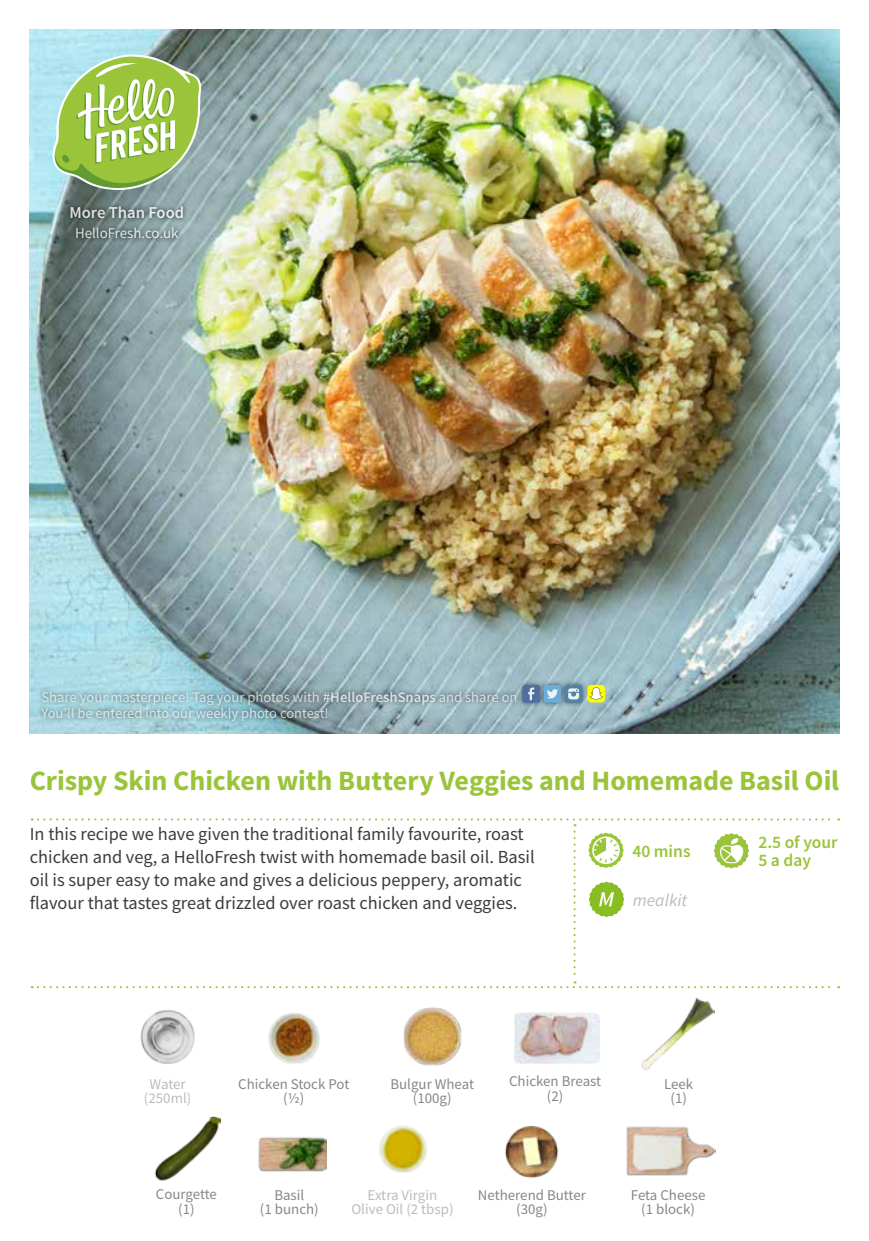
<style>
.page{position:relative;width:869px;height:1241px;background:#fff}
.page>*{position:absolute;margin:0;border:0;box-sizing:border-box;transform-origin:0 0}
.t1{font:700 28px "Source Sans Pro";color:#9ac43a}
.t2{font:18.38px/22.8px "Source Sans Pro";color:#3c3c3b}
.t3{font:600 17.5px/18.6px "Source Sans Pro";color:#9ac43a}
.t4{font:italic 17.5px "Source Sans Pro";color:#bcbcbc}
.t5{font:600 16.62px "Source Sans Pro";color:#fff}
.t6{font:14.88px/14.5px "Source Sans Pro";color:#878787;text-align:center}
.t7{font:14.88px/14.5px "Source Sans Pro";color:#bcbcbc;text-align:center}
.t8{font:14.88px "Source Sans Pro";color:#fff}
.t9{font:14.53px/16.4px "Source Sans Pro";color:#ededed}
.s1{font-weight:600}
</style>
<div class="page">
<img style="left:30px;top:30px;width:808px;height:703px">
<svg style="left:66px;top:201px;width:122px;height:21px;background:#677978"></svg>
<svg style="left:71px;top:223px;width:112px;height:21px;background:#6f8383"></svg>
<div style="left:37px;top:679px;width:550px;height:46px;background:#000;opacity:.75"></div>
<div style="left:522px;top:685px;width:18px;height:17px;background:#506ea3;border-radius:3px"></div>
<svg style="left:528px;top:687px;width:6px;height:13px"></svg>
<svg style="left:564px;top:685px;width:18px;height:17px"></svg>
<svg style="left:568px;top:688px;width:10px;height:11px"></svg>
<div style="left:543px;top:685px;width:18px;height:17px;background:#6badd9;border-radius:3px"></div>
<svg style="left:547px;top:689px;width:11px;height:9px"></svg>
<svg style="left:587px;top:684px;width:17px;height:18px"></svg>
<img style="left:258px;top:1137px;width:68px;height:35px">
<img style="left:626px;top:1126px;width:89px;height:50px">
<img style="left:514px;top:1012px;width:85px;height:52px">
<img style="left:140px;top:1009px;width:55px;height:55px">
<svg style="left:48px;top:54px;width:153px;height:147px;background:#a5c681"></svg>
<img style="left:154px;top:1116px;width:66px;height:65px">
<img style="left:403px;top:1007px;width:59px;height:59px">
<img style="left:379px;top:1125px;width:48px;height:48px">
<img style="left:505px;top:1125px;width:54px;height:54px">
<img style="left:268px;top:1013px;width:52px;height:51px">
<img style="left:641px;top:997px;width:73px;height:73px">
<svg style="left:32px;top:818px;width:806px;height:170px"></svg>
<p class="t5" style="left:69px;top:201px;width:116px">More Than Food</p>
<p class="t8" style="left:75px;top:224px;width:105px">HelloFresh.co.uk</p>
<p class="t9" style="left:41px;top:688px;width:477px">Share your masterpiece! Tag your photos with <span class="s1">#HelloFreshSnaps</span> and share on<br>You’ll be entered into our weekly photo contest!</p>
<h1 class="t1" style="left:30px;top:761px;width:810px">Crispy Skin Chicken with Buttery Veggies and Homemade Basil Oil</h1>
<p class="t2" style="left:30px;top:822px;width:506px">In this recipe we have given the traditional family favourite, roast chicken and veg, a HelloFresh twist with homemade basil oil. Basil oil is super easy to make and gives a delicious peppery, aromatic flavour that tastes great drizzled over roast chicken and veggies.</p>
<p class="t3" style="left:632px;top:841px;width:60px">40 mins</p>
<p class="t3" style="left:758px;top:832px;width:81px">2.5 of your<br>5 a day</p>
<p class="t4" style="left:632px;top:888px;width:56px">mealkit</p>
<p class="t7" style="left:144px;top:1076px;width:49px">Water (250ml)</p>
<p class="t6" style="left:509px;top:1073px;width:94px">Chicken Breast (2)</p>
<p class="t6" style="left:238px;top:1076px;width:113px">Chicken Stock Pot (½)</p>
<p class="t6" style="left:663px;top:1076px;width:31px">Leek (1)</p>
<p class="t6" style="left:390px;top:1076px;width:85px">Bulgur Wheat (100g)</p>
<p class="t6" style="left:156px;top:1186px;width:63px">Courgette (1)</p>
<p class="t7" style="left:351px;top:1187px;width:103px">Extra Virgin<br>Olive Oil (2 tbsp)</p>
<p class="t6" style="left:477px;top:1187px;width:110px">Netherend Butter (30g)</p>
<p class="t6" style="left:260px;top:1187px;width:60px">Basil<br>(1 bunch)</p>
<p class="t6" style="left:630px;top:1187px;width:76px">Feta Cheese (1 block)</p>
</div>
